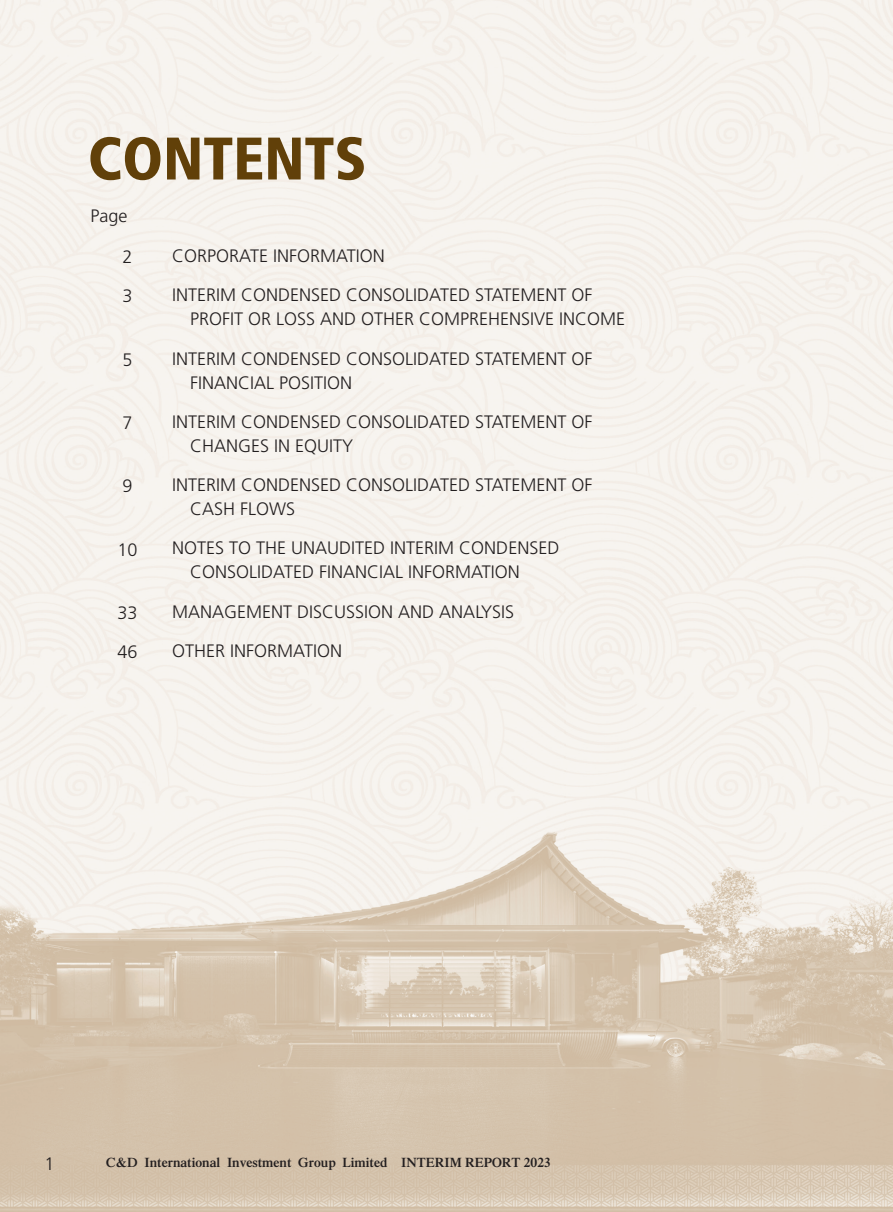
<style>
.page{position:relative;width:893px;height:1212px;background:#fff}
.page>*{position:absolute;margin:0;border:0;box-sizing:border-box;transform-origin:0 0}
.t1{font:900 condensed 60px "Frutiger LT Std";color:#614009}
.t2{font:300 18px "Frutiger LT Std";color:#231f20}
.t3{font:600 13.5px "Times LT Std";color:#231f20}
</style>
<div class="page">
<img style="left:0;top:0;width:893px;height:1212px">
<p class="t1" style="left:88px;top:123px;width:280px">CONTENTS</p>
<p class="t2" style="left:91px;top:206px;width:39px">Page</p>
<p class="t2" style="left:123px;top:246px;width:12px">2</p>
<p class="t2" style="left:123px;top:286px;width:12px">3</p>
<p class="t2" style="left:123px;top:349px;width:12px">5</p>
<p class="t2" style="left:123px;top:413px;width:12px">7</p>
<p class="t2" style="left:123px;top:476px;width:12px">9</p>
<p class="t2" style="left:118px;top:539px;width:22px">10</p>
<p class="t2" style="left:118px;top:602px;width:22px">33</p>
<p class="t2" style="left:118px;top:642px;width:22px">46</p>
<p class="t2" style="left:172px;top:245px;width:214px">CORPORATE INFORMATION</p>
<p class="t2" style="left:172px;top:285px;width:422px">INTERIM CONDENSED CONSOLIDATED STATEMENT OF</p>
<p class="t2" style="left:190px;top:309px;width:437px">PROFIT OR LOSS AND OTHER COMPREHENSIVE INCOME</p>
<p class="t2" style="left:172px;top:348px;width:422px">INTERIM CONDENSED CONSOLIDATED STATEMENT OF</p>
<p class="t2" style="left:190px;top:372px;width:164px">FINANCIAL POSITION</p>
<p class="t2" style="left:172px;top:411px;width:422px">INTERIM CONDENSED CONSOLIDATED STATEMENT OF</p>
<p class="t2" style="left:190px;top:435px;width:165px">CHANGES IN EQUITY</p>
<p class="t2" style="left:172px;top:475px;width:422px">INTERIM CONDENSED CONSOLIDATED STATEMENT OF</p>
<p class="t2" style="left:190px;top:499px;width:106px">CASH FLOWS</p>
<p class="t2" style="left:172px;top:538px;width:389px">NOTES TO THE UNAUDITED INTERIM CONDENSED</p>
<p class="t2" style="left:190px;top:562px;width:331px">CONSOLIDATED FINANCIAL INFORMATION</p>
<p class="t2" style="left:172px;top:601px;width:344px">MANAGEMENT DISCUSSION AND ANALYSIS</p>
<p class="t2" style="left:172px;top:641px;width:171px">OTHER INFORMATION</p>
<p class="t2" style="left:45px;top:1153px;width:12px">1</p>
<p class="t3" style="left:145px;top:1154px;width:77px">International</p>
<p class="t3" style="left:343px;top:1154px;width:46px">Limited</p>
<p class="t3" style="left:106px;top:1154px;width:33px">C&amp;D</p>
<p class="t3" style="left:298px;top:1154px;width:39px">Group</p>
<p class="t3" style="left:227px;top:1154px;width:66px">Investment</p>
<p class="t3" style="left:401px;top:1154px;width:151px">INTERIM REPORT 2023</p>
</div>
